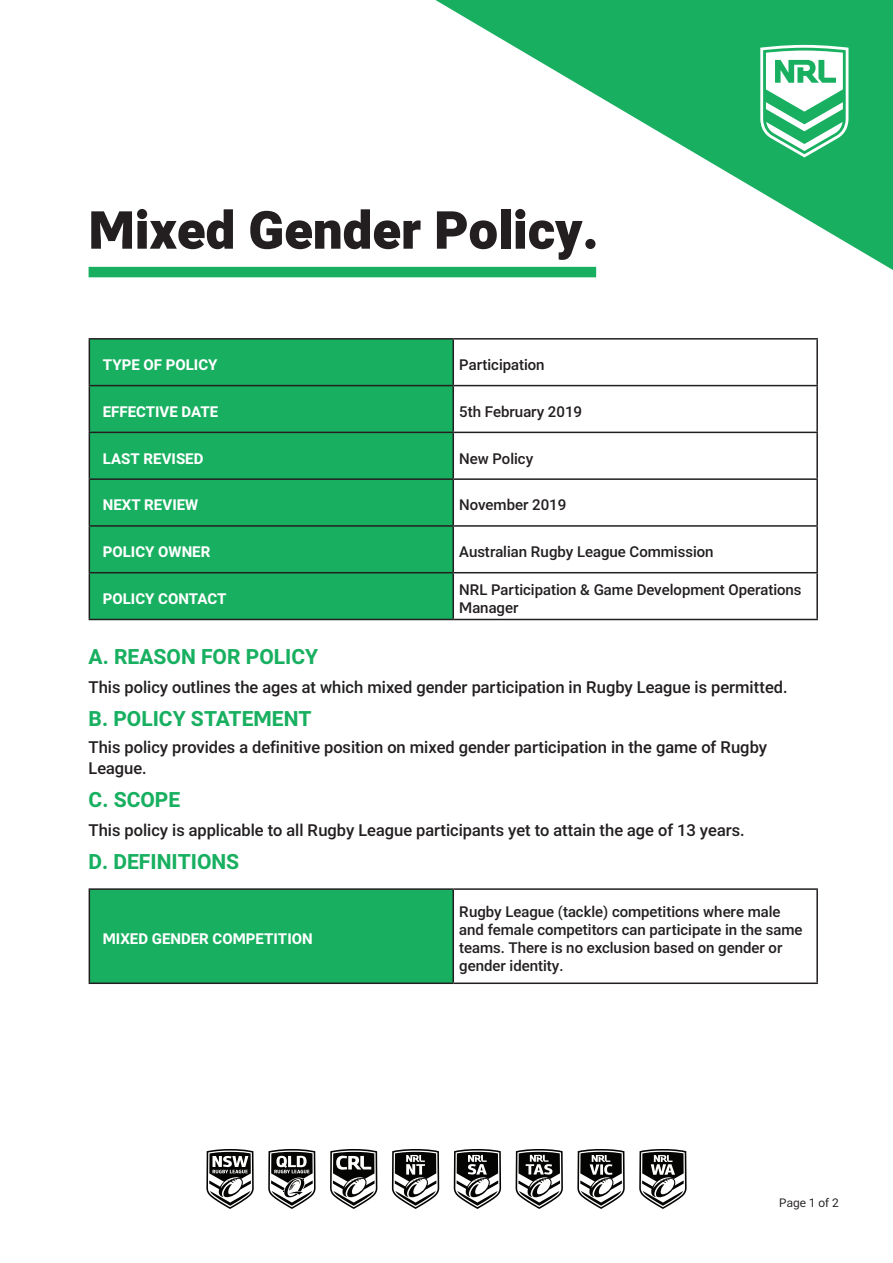
<style>
.page{position:relative;width:893px;height:1263px;background:#fff}
.page>*{position:absolute;margin:0;border:0;box-sizing:border-box;transform-origin:0 0}
.t1{font:900 52.5px "RL2";color:#231f20}
.t2{font:700 21px "RL2";color:#18b060}
.t3{font:500 16.5px/21.6px "RL2";color:#231f20}
.t4{font:500 15px/18px "RL2";color:#231f20}
.t5{font:700 15px "RL2";color:#fff}
.t6{font:12px "RL2";color:#231f20}
</style>
<div class="page">
<svg style="left:435px;top:0;width:458px;height:270px"></svg>
<svg style="left:760px;top:45px;width:88px;height:112px"></svg>
<svg style="left:639px;top:1149px;width:48px;height:60px"></svg>
<svg style="left:577px;top:1149px;width:48px;height:60px"></svg>
<svg style="left:516px;top:1149px;width:47px;height:60px"></svg>
<svg style="left:454px;top:1149px;width:47px;height:60px"></svg>
<svg style="left:330px;top:1149px;width:47px;height:60px"></svg>
<svg style="left:268px;top:1149px;width:48px;height:60px"></svg>
<svg style="left:206px;top:1149px;width:48px;height:60px"></svg>
<svg style="left:392px;top:1149px;width:47px;height:60px"></svg>
<div style="left:89px;top:267px;width:507px;height:10px;background:#18b060"></div>
<div style="left:90px;top:340px;width:362px;height:279px;background:#18b060"></div>
<hr style="left:89px;top:338px;width:364px;height:2px;background:#231f20">
<hr style="left:89px;top:340px;width:1px;height:45px;background:#231f20">
<hr style="left:453px;top:338px;width:365px;height:2px;background:#231f20">
<hr style="left:452px;top:340px;width:2px;height:45px;background:#231f20">
<hr style="left:816px;top:340px;width:2px;height:45px;background:#231f20">
<hr style="left:89px;top:385px;width:364px;height:1px;background:#231f20">
<hr style="left:89px;top:386px;width:1px;height:46px;background:#231f20">
<hr style="left:453px;top:385px;width:365px;height:1px;background:#231f20">
<hr style="left:452px;top:386px;width:2px;height:46px;background:#231f20">
<hr style="left:816px;top:386px;width:2px;height:46px;background:#231f20">
<hr style="left:89px;top:432px;width:364px;height:1px;background:#231f20">
<hr style="left:89px;top:433px;width:1px;height:45px;background:#231f20">
<hr style="left:453px;top:432px;width:365px;height:1px;background:#231f20">
<hr style="left:452px;top:433px;width:2px;height:45px;background:#231f20">
<hr style="left:816px;top:433px;width:2px;height:45px;background:#231f20">
<hr style="left:89px;top:478px;width:364px;height:2px;background:#231f20">
<hr style="left:89px;top:480px;width:1px;height:45px;background:#231f20">
<hr style="left:453px;top:478px;width:365px;height:2px;background:#231f20">
<hr style="left:452px;top:480px;width:2px;height:45px;background:#231f20">
<hr style="left:816px;top:480px;width:2px;height:45px;background:#231f20">
<hr style="left:89px;top:525px;width:364px;height:2px;background:#231f20">
<hr style="left:89px;top:527px;width:1px;height:45px;background:#231f20">
<hr style="left:453px;top:525px;width:365px;height:2px;background:#231f20">
<hr style="left:452px;top:527px;width:2px;height:45px;background:#231f20">
<hr style="left:816px;top:527px;width:2px;height:45px;background:#231f20">
<hr style="left:89px;top:572px;width:364px;height:1px;background:#231f20">
<hr style="left:89px;top:573px;width:1px;height:46px;background:#231f20">
<hr style="left:453px;top:572px;width:365px;height:1px;background:#231f20">
<hr style="left:452px;top:573px;width:2px;height:46px;background:#231f20">
<hr style="left:816px;top:573px;width:2px;height:46px;background:#231f20">
<hr style="left:89px;top:619px;width:364px;height:1px;background:#231f20">
<hr style="left:453px;top:619px;width:365px;height:1px;background:#231f20">
<div style="left:89px;top:889px;width:364px;height:94px;background:#18b060"></div>
<hr style="left:89px;top:888px;width:364px;height:2px;background:#231f20">
<hr style="left:89px;top:890px;width:1px;height:92px;background:#231f20">
<hr style="left:453px;top:888px;width:365px;height:2px;background:#231f20">
<hr style="left:452px;top:890px;width:2px;height:92px;background:#231f20">
<hr style="left:816px;top:890px;width:2px;height:92px;background:#231f20">
<hr style="left:89px;top:982px;width:364px;height:2px;background:#231f20">
<hr style="left:453px;top:982px;width:365px;height:2px;background:#231f20">
<p class="t1" style="left:89px;top:194px;width:512px">Mixed Gender Policy.</p>
<p class="t5" style="left:103px;top:354px;width:116px">TYPE OF POLICY</p>
<p class="t4" style="left:459px;top:355px;width:87px">Participation</p>
<p class="t5" style="left:103px;top:401px;width:117px">EFFECTIVE DATE</p>
<p class="t4" style="left:459px;top:402px;width:124px">5th February 2019</p>
<p class="t5" style="left:103px;top:448px;width:102px">LAST REVISED</p>
<p class="t4" style="left:459px;top:449px;width:75px">New Policy</p>
<p class="t5" style="left:103px;top:495px;width:97px">NEXT REVIEW</p>
<p class="t4" style="left:459px;top:496px;width:108px">November 2019</p>
<p class="t5" style="left:103px;top:541px;width:109px">POLICY OWNER</p>
<p class="t4" style="left:459px;top:542px;width:256px">Australian Rugby League Commission</p>
<p class="t5" style="left:103px;top:588px;width:125px">POLICY CONTACT</p>
<p class="t4" style="left:459px;top:580px;width:344px">NRL Participation &amp; Game Development Operations<br>Manager</p>
<p class="t2" style="left:89px;top:642px;width:231px">A. REASON FOR POLICY</p>
<p class="t3" style="left:89px;top:676px;width:700px">This policy outlines the ages at which mixed gender participation in Rugby League is permitted.</p>
<p class="t2" style="left:89px;top:703px;width:225px">B. POLICY STATEMENT</p>
<p class="t3" style="left:89px;top:736px;width:680px">This policy provides a definitive position on mixed gender participation in the game of Rugby<br>League.</p>
<p class="t2" style="left:89px;top:785px;width:93px">C. SCOPE</p>
<p class="t3" style="left:89px;top:819px;width:658px">This policy is applicable to all Rugby League participants yet to attain the age of 13 years.</p>
<p class="t2" style="left:89px;top:847px;width:152px">D. DEFINITIONS</p>
<p class="t5" style="left:103px;top:928px;width:211px">MIXED GENDER COMPETITION</p>
<p class="t4" style="left:459px;top:902px;width:345px">Rugby League (tackle) competitions where male and female competitors can participate in the same teams. There is no exclusion based on gender or gender identity.</p>
<p class="t6" style="left:779px;top:1195px;width:61px">Page 1 of 2</p>
</div>
